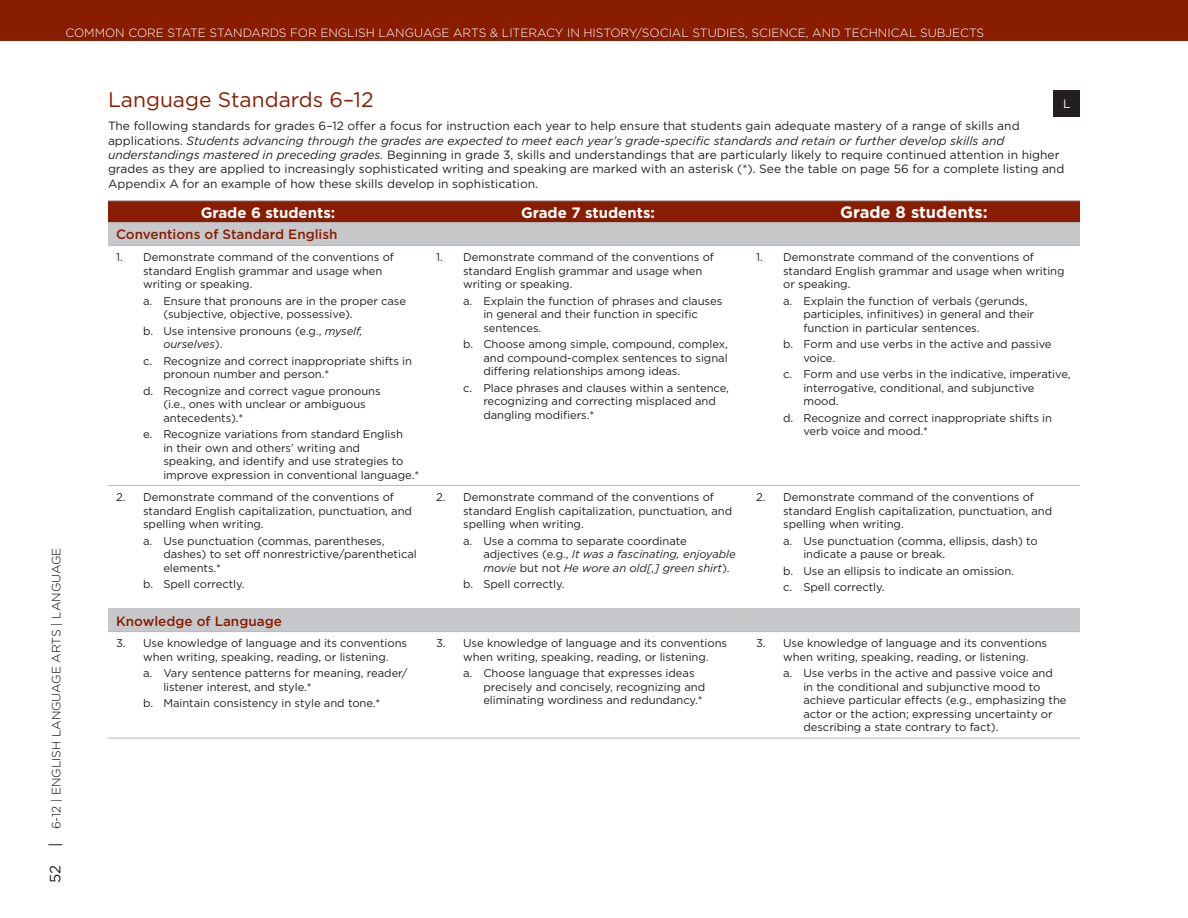
<style>
.page{position:relative;width:1188px;height:918px;background:#fff}
.page>*{position:absolute;margin:0;border:0;box-sizing:border-box;transform-origin:0 0}
.t1{font:21px "Gotham";color:#891d02}
.t2{font:700 16.5px "Gotham";color:#fff}
.t3{font:700 15px "Gotham";color:#fff}
.t4{font:500 13.5px "Gotham";color:#891d02}
.t5{font:12px/14.4px "Gotham";color:#231f20}
.t6{font:300 12px "Gotham";color:#fff}
.t7{font:300 12px "Gotham";color:#000}
.t8{font:12px "Gotham";color:#fff}
.t9{font:11.25px/13.5px "Gotham";letter-spacing:-.005em;color:#231f20}
.t10{font:italic 11.25px/13.5px "Gotham";letter-spacing:-.005em;color:#231f20}
.s1{font-weight:400;font-size:15px;color:#231f20}
.s2{font-style:italic}
.s3{font-style:normal}
</style>
<div class="page">
<div style="left:0;top:0;width:1188px;height:41px;background:#891d02"></div>
<div style="left:1054px;top:90px;width:26px;height:26px;background:#231f20"></div>
<div style="left:108px;top:201px;width:972px;height:21px;background:#891d02"></div>
<svg style="left:108px;top:223px;width:972px;height:408px"></svg>
<hr style="left:108px;top:200px;width:320px;height:1px;background:#b5b7bb">
<hr style="left:428px;top:200px;width:320px;height:1px;background:#b5b7bb">
<hr style="left:748px;top:200px;width:332px;height:1px;background:#b5b7bb">
<hr style="left:108px;top:222px;width:320px;height:1px;background:#b5b7bb">
<hr style="left:428px;top:222px;width:320px;height:1px;background:#b5b7bb">
<hr style="left:748px;top:222px;width:332px;height:1px;background:#b5b7bb">
<hr style="left:108px;top:245px;width:320px;height:1px;background:#b5b7bb">
<hr style="left:428px;top:245px;width:320px;height:1px;background:#b5b7bb">
<hr style="left:748px;top:245px;width:332px;height:1px;background:#b5b7bb">
<hr style="left:108px;top:485px;width:320px;height:1px;background:#b5b7bb">
<hr style="left:428px;top:485px;width:320px;height:1px;background:#b5b7bb">
<hr style="left:748px;top:485px;width:332px;height:1px;background:#b5b7bb">
<hr style="left:108px;top:609px;width:320px;height:1px;background:#b5b7bb">
<hr style="left:428px;top:609px;width:320px;height:1px;background:#b5b7bb">
<hr style="left:748px;top:609px;width:332px;height:1px;background:#b5b7bb">
<hr style="left:108px;top:631px;width:320px;height:1px;background:#b5b7bb">
<hr style="left:428px;top:631px;width:320px;height:1px;background:#b5b7bb">
<hr style="left:748px;top:631px;width:332px;height:1px;background:#b5b7bb">
<hr style="left:108px;top:738px;width:320px;height:1px;background:#b5b7bb">
<hr style="left:428px;top:738px;width:320px;height:1px;background:#b5b7bb">
<hr style="left:748px;top:738px;width:332px;height:1px;background:#b5b7bb">
<p class="t6" style="left:65px;top:25px;width:920px">COMMON CORE STATE STANDARDS FOR ENGLISH LANGUAGE ARTS &amp; LITERACY IN HISTORY/SOCIAL STUDIES, SCIENCE, AND TECHNICAL SUBJECTS</p>
<p class="t7" style="left:49px;top:883px;width:337px;rotate:-90deg"><span class="s1">52 |</span> 6-12 | ENGLISH LANGUAGE ARTS | LANGUAGE</p>
<h1 class="t1" style="left:108px;top:86px;width:267px">Language Standards 6–12</h1>
<p class="t5" style="left:108px;top:118px;width:958px">The following standards for grades 6–12 offer a focus for instruction each year to help ensure that students gain adequate mastery of a range of skills and applications. <span class="s2">Students advancing through the grades are expected to meet each year’s grade-specific standards and retain or further develop skills and understandings mastered in preceding grades.</span> Beginning in grade 3, skills and understandings that are particularly likely to require continued attention in higher grades as they are applied to increasingly sophisticated writing and speaking are marked with an asterisk (*). See the table on page 56 for a complete listing and Appendix A for an example of how these skills develop in sophistication.</p>
<h3 class="t3" style="left:201px;top:202px;width:136px">Grade 6 students:</h3>
<h3 class="t3" style="left:521px;top:202px;width:135px">Grade 7 students:</h3>
<h2 class="t2" style="left:840px;top:201px;width:149px">Grade 8 students:</h2>
<p class="t4" style="left:116px;top:226px;width:223px">Conventions of Standard English</p>
<p class="t9" style="left:143px;top:250px;width:252px;text-indent:-27px">1. Demonstrate command of the conventions of standard English grammar and usage when writing or speaking.</p>
<p class="t9" style="left:163px;top:294px;width:244px;text-indent:-20px">a. Ensure that pronouns are in the proper case (subjective, objective, possessive).</p>
<p class="t9" style="left:163px;top:324px;width:201px;text-indent:-20px">b. Use intensive pronouns (e.g., <span class="s2">myself, ourselves</span>).</p>
<p class="t9" style="left:163px;top:354px;width:250px;text-indent:-20px">c. Recognize and correct inappropriate shifts in pronoun number and person.*</p>
<p class="t9" style="left:163px;top:384px;width:219px;text-indent:-20px">d. Recognize and correct vague pronouns (i.e., ones with unclear or ambiguous antecedents).*</p>
<p class="t9" style="left:163px;top:427px;width:257px;text-indent:-20px">e. Recognize variations from standard English<br>in their own and others’ writing and<br>speaking, and identify and use strategies to improve expression in conventional language.*</p>
<p class="t8" style="left:1063px;top:96px;width:9px">L</p>
<p class="t9" style="left:463px;top:250px;width:252px;text-indent:-27px">1. Demonstrate command of the conventions of standard English grammar and usage when writing or speaking.</p>
<p class="t9" style="left:483px;top:294px;width:241px;text-indent:-20px">a. Explain the function of phrases and clauses in general and their function in specific sentences.</p>
<p class="t9" style="left:483px;top:337px;width:246px;text-align:justify;text-indent:-20px">b. Choose among simple, compound, complex, and compound-complex sentences to signal differing relationships among ideas.</p>
<p class="t9" style="left:483px;top:381px;width:247px;text-indent:-20px">c. Place phrases and clauses within a sentence, recognizing and correcting misplaced and dangling modifiers.*</p>
<p class="t9" style="left:783px;top:250px;width:283px;text-indent:-27px">1. Demonstrate command of the conventions of standard English grammar and usage when writing or speaking.</p>
<p class="t9" style="left:803px;top:294px;width:232px;text-indent:-20px">a. Explain the function of verbals (gerunds, participles, infinitives) in general and their function in particular sentences.</p>
<p class="t9" style="left:803px;top:337px;width:250px;text-indent:-20px">b. Form and use verbs in the active and passive voice.</p>
<p class="t9" style="left:803px;top:367px;width:269px;text-indent:-20px">c. Form and use verbs in the indicative, imperative, interrogative, conditional, and subjunctive mood.</p>
<p class="t9" style="left:803px;top:411px;width:250px;text-indent:-20px">d. Recognize and correct inappropriate shifts in verb voice and mood.*</p>
<p class="t9" style="left:143px;top:490px;width:271px;text-indent:-27px">2. Demonstrate command of the conventions of standard English capitalization, punctuation, and spelling when writing.</p>
<p class="t9" style="left:163px;top:534px;width:255px;text-indent:-20px">a. Use punctuation (commas, parentheses, dashes) to set off nonrestrictive/parenthetical elements.*</p>
<p class="t9" style="left:143px;top:577px;width:103px">b. Spell correctly.</p>
<p class="t4" style="left:116px;top:612px;width:167px">Knowledge of Language</p>
<p class="t9" style="left:143px;top:636px;width:266px;text-indent:-27px">3. Use knowledge of language and its conventions when writing, speaking, reading, or listening.</p>
<p class="t9" style="left:163px;top:666px;width:246px;text-indent:-20px">a. Vary sentence patterns for meaning, reader/ listener interest, and style.*</p>
<p class="t9" style="left:143px;top:696px;width:239px">b. Maintain consistency in style and tone.*</p>
<p class="t9" style="left:463px;top:490px;width:271px;text-indent:-27px">2. Demonstrate command of the conventions of standard English capitalization, punctuation, and spelling when writing.</p>
<p class="t10" style="left:483px;top:534px;width:254px;text-indent:-20px"><span class="s3">a. Use a comma to separate coordinate adjectives (e.g.,</span> It was a fascinating, enjoyable movie <span class="s3">but not</span> He wore an old[,] green shirt<span class="s3">).</span></p>
<p class="t9" style="left:463px;top:577px;width:103px">b. Spell correctly.</p>
<p class="t9" style="left:463px;top:636px;width:266px;text-indent:-27px">3. Use knowledge of language and its conventions when writing, speaking, reading, or listening.</p>
<p class="t9" style="left:483px;top:666px;width:223px;text-indent:-20px">a. Choose language that expresses ideas precisely and concisely, recognizing and eliminating wordiness and redundancy.*</p>
<p class="t9" style="left:783px;top:490px;width:271px;text-indent:-27px">2. Demonstrate command of the conventions of standard English capitalization, punctuation, and spelling when writing.</p>
<p class="t9" style="left:803px;top:534px;width:236px;text-indent:-20px">a. Use punctuation (comma, ellipsis, dash) to indicate a pause or break.</p>
<p class="t9" style="left:783px;top:562px;width:232px;line-height:16.5px">b. Use an ellipsis to indicate an omission. c. Spell correctly.</p>
<p class="t9" style="left:783px;top:636px;width:266px;text-indent:-27px">3. Use knowledge of language and its conventions when writing, speaking, reading, or listening.</p>
<p class="t9" style="left:803px;top:666px;width:265px;text-indent:-20px">a. Use verbs in the active and passive voice and<br>in the conditional and subjunctive mood to achieve particular effects (e.g., emphasizing the actor or the action; expressing uncertainty or describing a state contrary to fact).</p>
</div>
